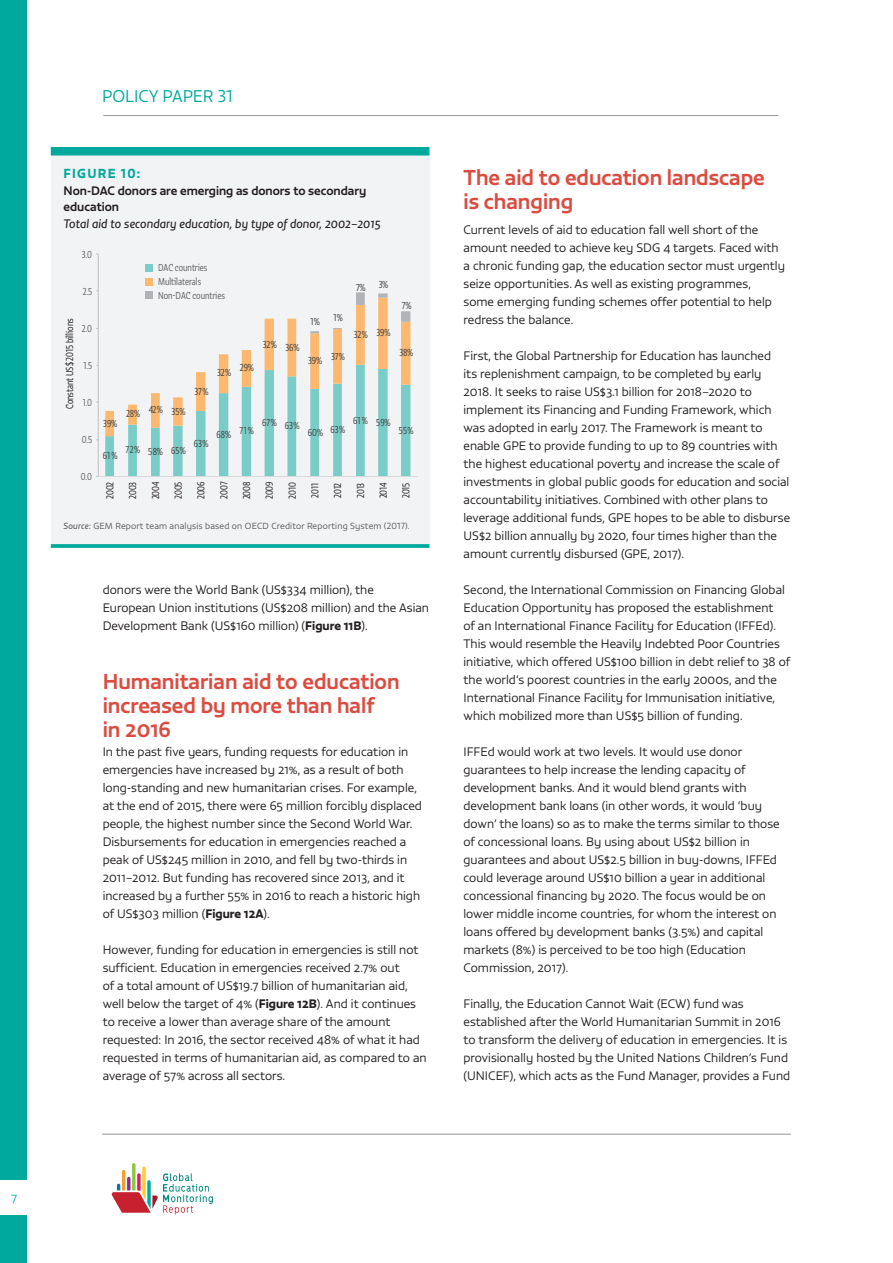
<style>
.page{position:relative;width:893px;height:1263px;background:#fff}
.page>*{position:absolute;margin:0;border:0;box-sizing:border-box;transform-origin:0 0}
.Head_1__GMR_H3{font:500 21px/24px "Vita Std";color:#db4c40}
.t1{font:300 16.5px "Vita Std";color:#00a99d}
.Figure_Number{font:12.75px "Vita Std Bld";letter-spacing:.1em;color:#00a99d}
.Body{font:300 12px/18px "Vita Std";letter-spacing:.005em;color:#231f20}
.Figure_Number-2{font:500 12px/16.5px "Vita Std";color:#231f20}
.Figure_Subtitle{font:italic 12px "Vita Std";color:#231f20}
.t2{font:300 12px "Vita Std";color:#00b6bc}
.t3{font:300 9.75px "Vita Cond Std";color:#414040}
.t4{font:300 9.75px "Vita Cond Std";color:#231f20}
.t5{font:300 9.75px/13.6px "Vita Cond Std";color:#636366}
.Note_Source{font:300 8.7px "Vita Std";letter-spacing:.02em;color:#57585a}
.s1{font-weight:400;font-style:italic}
.s2{font-family:"Vita Std Bld";font-weight:400}
</style>
<div class="page">
<svg style="left:112px;top:1163px;width:101px;height:52px"></svg>
<div style="left:0;top:0;width:27px;height:1263px;background:#00a99d"></div>
<div style="left:0;top:1180px;width:30px;height:35px;background:#fff"></div>
<hr style="left:102px;top:1134px;width:689px;height:1px;background:#939598">
<hr style="left:103px;top:115px;width:675px;height:1px;background:#939598">
<div style="left:51px;top:151px;width:378px;height:395px;background:#f2f3f4"></div>
<div style="left:51px;top:147px;width:378px;height:9px;background:#00a99d"></div>
<svg style="left:51px;top:544px;width:378px;height:4px;background:#0fada2"></svg>
<svg style="left:105px;top:292px;width:305px;height:184px"></svg>
<hr style="left:98px;top:254px;width:1px;height:222px;background:#bfbebe">
<hr style="left:98px;top:476px;width:319px;height:1px;background:#d9d9d8">
<div style="left:145px;top:264px;width:7px;height:8px;background:#7accc8"></div>
<div style="left:145px;top:278px;width:7px;height:7px;background:#fcb86e"></div>
<div style="left:145px;top:291px;width:7px;height:8px;background:#b2b3b7"></div>
<p class="t2" style="left:11px;top:1189px;width:8px">7</p>
<h2 class="t1" style="left:102px;top:85px;width:132px">POLICY PAPER 31</h2>
<p class="Figure_Number" style="left:64px;top:165px;width:78px">FIGURE 10:</p>
<p class="Figure_Number-2" style="left:64px;top:182px;width:304px">Non-DAC donors are emerging as donors to secondary education</p>
<p class="Figure_Subtitle" style="left:64px;top:216px;width:319px">Total aid to secondary education, by type of donor, 2002–2015</p>
<p class="t5" style="left:82px;top:248px;width:12px">3.0</p>
<p class="t5" style="left:83px;top:285px;width:11px">2.5</p>
<p class="t4" style="left:64px;top:409px;width:92px;rotate:-90deg">Constant US$ 2015 billions</p>
<p class="t5" style="left:82px;top:322px;width:12px">2.0</p>
<p class="t5" style="left:84px;top:359px;width:10px">1.5</p>
<p class="t5" style="left:83px;top:396px;width:11px">1.0</p>
<p class="t5" style="left:82px;top:433px;width:12px">0.5</p>
<p class="t5" style="left:81px;top:470px;width:13px">0.0</p>
<p class="t5" style="left:158px;top:261px;width:68px">DAC countries<br>Multilaterals<br>Non-DAC countries</p>
<p class="t3" style="left:103px;top:417px;width:16px">39%</p>
<p class="t3" style="left:103px;top:450px;width:16px">61%</p>
<p class="t3" style="left:126px;top:405px;width:61px">28% 42% 35%</p>
<p class="t3" style="left:126px;top:444px;width:62px">72% 58% 65%</p>
<p class="t3" style="left:194px;top:385px;width:16px">37%</p>
<p class="t3" style="left:194px;top:437px;width:16px">63%</p>
<p class="t3" style="left:217px;top:367px;width:16px">32%</p>
<p class="t3" style="left:240px;top:362px;width:16px">29%</p>
<p class="t3" style="left:263px;top:339px;width:38px">32% 36%</p>
<p class="t3" style="left:217px;top:426px;width:39px">68% 71%</p>
<p class="t3" style="left:262px;top:418px;width:39px">67% 63%</p>
<p class="t3" style="left:311px;top:315px;width:11px">1%</p>
<p class="t3" style="left:333px;top:312px;width:11px">1%</p>
<p class="t3" style="left:308px;top:352px;width:38px">39% 37%</p>
<p class="t3" style="left:308px;top:425px;width:39px">60% 63%</p>
<p class="t3" style="left:356px;top:282px;width:11px">7%</p>
<p class="t3" style="left:379px;top:279px;width:11px">3%</p>
<p class="t3" style="left:354px;top:328px;width:38px">32% 39%</p>
<p class="t3" style="left:353px;top:415px;width:39px">61% 59%</p>
<p class="t3" style="left:402px;top:299px;width:11px">7%</p>
<p class="t3" style="left:399px;top:347px;width:16px">38%</p>
<p class="t3" style="left:399px;top:424px;width:16px">55%</p>
<p class="t4" style="left:104px;top:499px;width:19px;rotate:-90deg">2002</p>
<p class="t4" style="left:127px;top:499px;width:19px;rotate:-90deg">2003</p>
<p class="t4" style="left:149px;top:499px;width:20px;rotate:-90deg">2004</p>
<p class="t4" style="left:172px;top:499px;width:19px;rotate:-90deg">2005</p>
<p class="t4" style="left:195px;top:499px;width:19px;rotate:-90deg">2006</p>
<p class="t4" style="left:218px;top:499px;width:19px;rotate:-90deg">2007</p>
<p class="t4" style="left:241px;top:499px;width:19px;rotate:-90deg">2008</p>
<p class="t4" style="left:263px;top:499px;width:19px;rotate:-90deg">2009</p>
<p class="t4" style="left:286px;top:499px;width:18px;rotate:-90deg">2010</p>
<p class="t4" style="left:309px;top:498px;width:16px;rotate:-90deg">2011</p>
<p class="t4" style="left:332px;top:498px;width:17px;rotate:-90deg">2012</p>
<p class="t4" style="left:354px;top:498px;width:17px;rotate:-90deg">2013</p>
<p class="t4" style="left:377px;top:498px;width:18px;rotate:-90deg">2014</p>
<p class="t4" style="left:400px;top:498px;width:17px;rotate:-90deg">2015</p>
<p class="Note_Source" style="left:64px;top:520px;width:348px"><span class="s1">Source:</span> GEM Report team analysis based on OECD Creditor Reporting System (2017).</p>
<p class="Body" style="left:103px;top:581px;width:328px">donors were the World Bank (US$334 million), the<br>European Union institutions (US$208 million) and the Asian<br>Development Bank (US$160 million) (<span class="s2">Figure 11B</span>).</p>
<p class="Head_1__GMR_H3" style="left:103px;top:669px;width:298px">Humanitarian aid to education increased by more than half<br>in 2016</p>
<p class="Body" style="left:103px;top:743px;width:321px">In the past five years, funding requests for education in emergencies have increased by 21%, as a result of both long-standing and new humanitarian crises. For example, at the end of 2015, there were 65 million forcibly displaced people, the highest number since the Second World War.<br>Disbursements for education in emergencies reached a peak of US$245 million in 2010, and fell by two-thirds in 2011–2012. But funding has recovered since 2013, and it increased by a further 55% in 2016 to reach a historic high of US$303 million (<span class="s2">Figure 12A</span>).</p>
<p class="Body" style="left:103px;top:941px;width:326px">However, funding for education in emergencies is still not sufficient. Education in emergencies received 2.7% out<br>of a total amount of US$19.7 billion of humanitarian aid, well below the target of 4% (<span class="s2">Figure 12B</span>). And it continues to receive a lower than average share of the amount requested: In 2016, the sector received 48% of what it had requested in terms of humanitarian aid, as compared to an average of 57% across all sectors.</p>
<p class="Head_1__GMR_H3" style="left:463px;top:165px;width:303px">The aid to education landscape is changing</p>
<p class="Body" style="left:463px;top:221px;width:323px">Current levels of aid to education fall well short of the amount needed to achieve key SDG 4 targets. Faced with a chronic funding gap, the education sector must urgently seize opportunities. As well as existing programmes,<br>some emerging funding schemes offer potential to help redress the balance.</p>
<p class="Body" style="left:463px;top:347px;width:328px">First, the Global Partnership for Education has launched<br>its replenishment campaign, to be completed by early 2018. It seeks to raise US$3.1 billion for 2018–2020 to implement its Financing and Funding Framework, which was adopted in early 2017. The Framework is meant to enable GPE to provide funding to up to 89 countries with the highest educational poverty and increase the scale of investments in global public goods for education and social accountability initiatives. Combined with other plans to leverage additional funds, GPE hopes to be able to disburse US$2 billion annually by 2020, four times higher than the amount currently disbursed (GPE, 2017).</p>
<p class="Body" style="left:463px;top:581px;width:328px">Second, the International Commission on Financing Global Education Opportunity has proposed the establishment<br>of an International Finance Facility for Education (IFFEd).<br>This would resemble the Heavily Indebted Poor Countries initiative, which offered US$100 billion in debt relief to 38 of the world’s poorest countries in the early 2000s, and the International Finance Facility for Immunisation initiative, which mobilized more than US$5 billion of funding.</p>
<p class="Body" style="left:463px;top:743px;width:318px">IFFEd would work at two levels. It would use donor guarantees to help increase the lending capacity of development banks. And it would blend grants with development bank loans (in other words, it would ‘buy down’ the loans) so as to make the terms similar to those of concessional loans. By using about US$2 billion in guarantees and about US$2.5 billion in buy-downs, IFFEd could leverage around US$10 billion a year in additional concessional financing by 2020. The focus would be on lower middle income countries, for whom the interest on loans offered by development banks (3.5%) and capital markets (8%) is perceived to be too high (Education Commission, 2017).</p>
<p class="Body" style="left:463px;top:995px;width:328px">Finally, the Education Cannot Wait (ECW) fund was established after the World Humanitarian Summit in 2016 to transform the delivery of education in emergencies. It is provisionally hosted by the United Nations Children’s Fund (UNICEF), which acts as the Fund Manager, provides a Fund</p>
</div>
